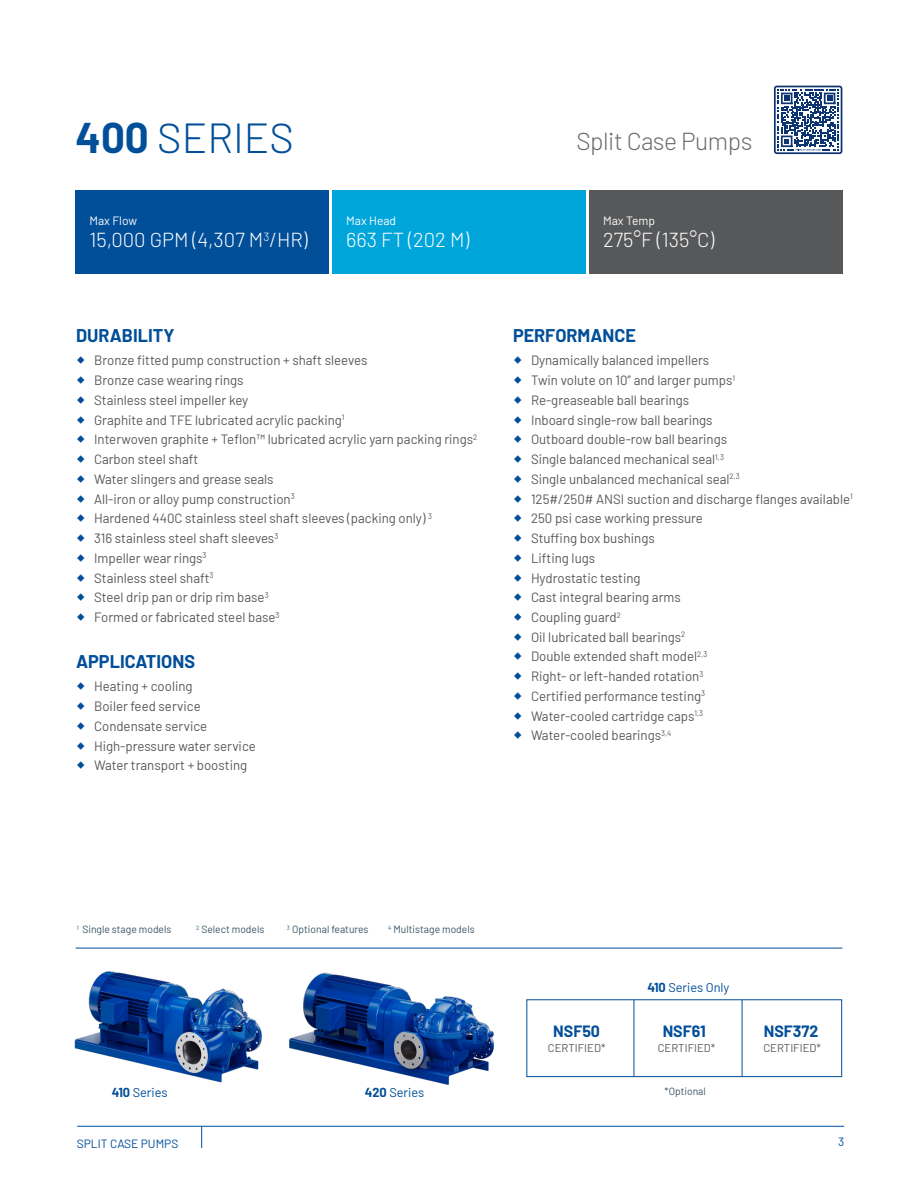
<style>
.page{position:relative;width:918px;height:1188px;background:#fff}
.page>*{position:absolute;margin:0;border:0;box-sizing:border-box;transform-origin:0 0}
.t1{font:300 42px "Barlow";color:#014e99}
.t2{font:300 24.6px "Barlow";letter-spacing:-.02em;color:#6c6d70}
.Primary_Heading{font:300 20.25px "Barlow";color:#fff}
.text_heading{font:700 18px "Barlow";color:#014e99}
.Bullet_text{font:700 18px "Barlow";color:#014e99}
.Bullet_text-2{font:700 15.9px "Barlow";color:#014e99}
.t3{font:13.5px "Barlow";color:#57585a}
.t4{font:12.75px "Barlow";color:#014e99}
.t5{font:12px "Barlow";color:#fff}
.t6{font:12px "Barlow";color:#014e99}
.Bullet_text-3{font:11.25px "Barlow";color:#57585a}
.Bullet_text-4{font:10.5px "Barlow";color:#3b5566}
.s1{font-weight:700}
</style>
<div class="page">
<hr style="left:77px;top:1126px;width:767px;height:1px;background:#014e99">
<svg style="left:201px;top:1126px;width:1px;height:22px"></svg>
<div style="left:76px;top:190px;width:253px;height:83px;background:#014e99"></div>
<div style="left:332px;top:190px;width:254px;height:83px;background:#00a5da"></div>
<div style="left:589px;top:190px;width:253px;height:83px;background:#57585a"></div>
<hr style="left:76px;top:948px;width:766px;height:1px;background:#014e99">
<img style="left:74px;top:971px;width:188px;height:112px">
<img style="left:289px;top:972px;width:205px;height:113px">
<svg style="left:774px;top:86px;width:68px;height:68px"></svg>
<hr style="left:634px;top:1000px;width:1px;height:77px;background:#014e99">
<hr style="left:742px;top:1000px;width:1px;height:77px;background:#014e99">
<div style="left:526px;top:999px;width:316px;height:78px;border:1px solid #014e99"></div>
<p class="t1" style="left:76px;top:108px;width:220px"><span class="s1">400</span> SERIES</p>
<p class="t2" style="left:576px;top:124px;width:178px">Split Case Pumps</p>
<p class="t5" style="left:89px;top:212px;width:49px">Max Flow</p>
<p class="Primary_Heading" style="left:89px;top:226px;width:220px">15,000 GPM (4,307 M<sup>3</sup>/HR)</p>
<p class="t5" style="left:346px;top:212px;width:51px">Max Head</p>
<p class="Primary_Heading" style="left:346px;top:226px;width:125px">663 FT (202 M)</p>
<p class="t5" style="left:603px;top:212px;width:54px">Max Temp</p>
<p class="Primary_Heading" style="left:603px;top:226px;width:113px">275°F (135°C)</p>
<p class="text_heading" style="left:76px;top:322px;width:100px">DURABILITY</p>
<p class="t3" style="left:94px;top:351px;width:275px">Bronze fitted pump construction + shaft sleeves</p>
<p class="t3" style="left:94px;top:370px;width:151px">Bronze case wearing rings</p>
<p class="t3" style="left:94px;top:390px;width:156px">Stainless steel impeller key</p>
<p class="t3" style="left:94px;top:410px;width:252px">Graphite and TFE lubricated acrylic packing<sup>1</sup></p>
<p class="t3" style="left:94px;top:430px;width:385px">Interwoven graphite + Teflon™ lubricated acrylic yarn packing rings<sup>2</sup></p>
<p class="t3" style="left:94px;top:449px;width:106px">Carbon steel shaft</p>
<p class="t3" style="left:94px;top:469px;width:181px">Water slingers and grease seals</p>
<p class="t3" style="left:94px;top:489px;width:202px">All-iron or alloy pump construction<sup>3</sup></p>
<p class="t3" style="left:94px;top:509px;width:339px">Hardened 440C stainless steel shaft sleeves (packing only) <sup>3</sup></p>
<p class="t3" style="left:94px;top:528px;width:186px">316 stainless steel shaft sleeves<sup>3</sup></p>
<p class="t3" style="left:94px;top:548px;width:114px">Impeller wear rings<sup>3</sup></p>
<p class="t3" style="left:94px;top:568px;width:121px">Stainless steel shaft<sup>3</sup></p>
<p class="t3" style="left:94px;top:588px;width:176px">Steel drip pan or drip rim base<sup>3</sup></p>
<p class="t3" style="left:94px;top:607px;width:187px">Formed or fabricated steel base<sup>3</sup></p>
<p class="Bullet_text" style="left:76px;top:648px;width:120px">APPLICATIONS</p>
<p class="t3" style="left:94px;top:677px;width:100px">Heating + cooling</p>
<p class="t3" style="left:94px;top:697px;width:108px">Boiler feed service</p>
<p class="t3" style="left:94px;top:716px;width:115px">Condensate service</p>
<p class="t3" style="left:94px;top:736px;width:163px">High-pressure water service</p>
<p class="t3" style="left:94px;top:756px;width:155px">Water transport + boosting</p>
<p class="text_heading" style="left:513px;top:322px;width:124px">PERFORMANCE</p>
<p class="t3" style="left:531px;top:351px;width:180px">Dynamically balanced impellers</p>
<p class="t3" style="left:531px;top:370px;width:206px">Twin volute on 10” and larger pumps<sup>1</sup></p>
<p class="t3" style="left:531px;top:390px;width:160px">Re-greaseable ball bearings</p>
<p class="t3" style="left:531px;top:410px;width:183px">Inboard single-row ball bearings</p>
<p class="t3" style="left:531px;top:430px;width:198px">Outboard double-row ball bearings</p>
<p class="t3" style="left:531px;top:449px;width:194px">Single balanced mechanical seal<sup>1,3</sup></p>
<p class="t3" style="left:531px;top:469px;width:210px">Single unbalanced mechanical seal<sup>2,3</sup></p>
<p class="t3" style="left:531px;top:489px;width:323px">125#/250# ANSI suction and discharge flanges available<sup>1</sup></p>
<p class="t3" style="left:531px;top:509px;width:174px">250 psi case working pressure</p>
<p class="t3" style="left:531px;top:528px;width:125px">Stuffing box bushings</p>
<p class="t3" style="left:531px;top:548px;width:66px">Lifting lugs</p>
<p class="t3" style="left:531px;top:568px;width:111px">Hydrostatic testing</p>
<p class="t3" style="left:531px;top:588px;width:151px">Cast integral bearing arms</p>
<p class="t3" style="left:531px;top:607px;width:91px">Coupling guard<sup>2</sup></p>
<p class="t3" style="left:531px;top:627px;width:156px">Oil lubricated ball bearings<sup>2</sup></p>
<p class="t3" style="left:531px;top:647px;width:178px">Double extended shaft model<sup>2,3</sup></p>
<p class="t3" style="left:531px;top:667px;width:174px">Right- or left-handed rotation<sup>3</sup></p>
<p class="t3" style="left:531px;top:686px;width:176px">Certified performance testing<sup>3</sup></p>
<p class="t3" style="left:531px;top:706px;width:174px">Water-cooled cartridge caps<sup>1,3</sup></p>
<p class="t3" style="left:531px;top:726px;width:142px">Water-cooled bearings<sup>3,4</sup></p>
<p class="Bullet_text-4" style="left:77px;top:922px;width:96px"><sup>1</sup> Single stage models</p>
<p class="Bullet_text-4" style="left:196px;top:922px;width:70px"><sup>2</sup> Select models</p>
<p class="Bullet_text-4" style="left:287px;top:922px;width:83px"><sup>3</sup> Optional features</p>
<p class="Bullet_text-4" style="left:388px;top:922px;width:88px"><sup>4</sup> Multistage models</p>
<p class="t4" style="left:112px;top:1083px;width:57px"><span class="s1">410</span> Series</p>
<p class="t4" style="left:365px;top:1083px;width:61px"><span class="s1">420</span> Series</p>
<p class="Bullet_text-2" style="left:553px;top:1020px;width:48px">NSF50</p>
<p class="Bullet_text-3" style="left:548px;top:1040px;width:59px">CERTIFIED*</p>
<p class="t4" style="left:648px;top:978px;width:83px"><span class="s1">410</span> Series Only</p>
<p class="Bullet_text-2" style="left:663px;top:1020px;width:45px">NSF61</p>
<p class="Bullet_text-3" style="left:658px;top:1040px;width:59px">CERTIFIED*</p>
<p class="Bullet_text-4" style="left:665px;top:1084px;width:43px">*Optional</p>
<p class="Bullet_text-2" style="left:764px;top:1020px;width:56px">NSF372</p>
<p class="Bullet_text-3" style="left:763px;top:1040px;width:59px">CERTIFIED*</p>
<p class="t6" style="left:77px;top:1135px;width:103px">SPLIT CASE PUMPS</p>
<p class="t6" style="left:838px;top:1133px;width:8px">3</p>
</div>
